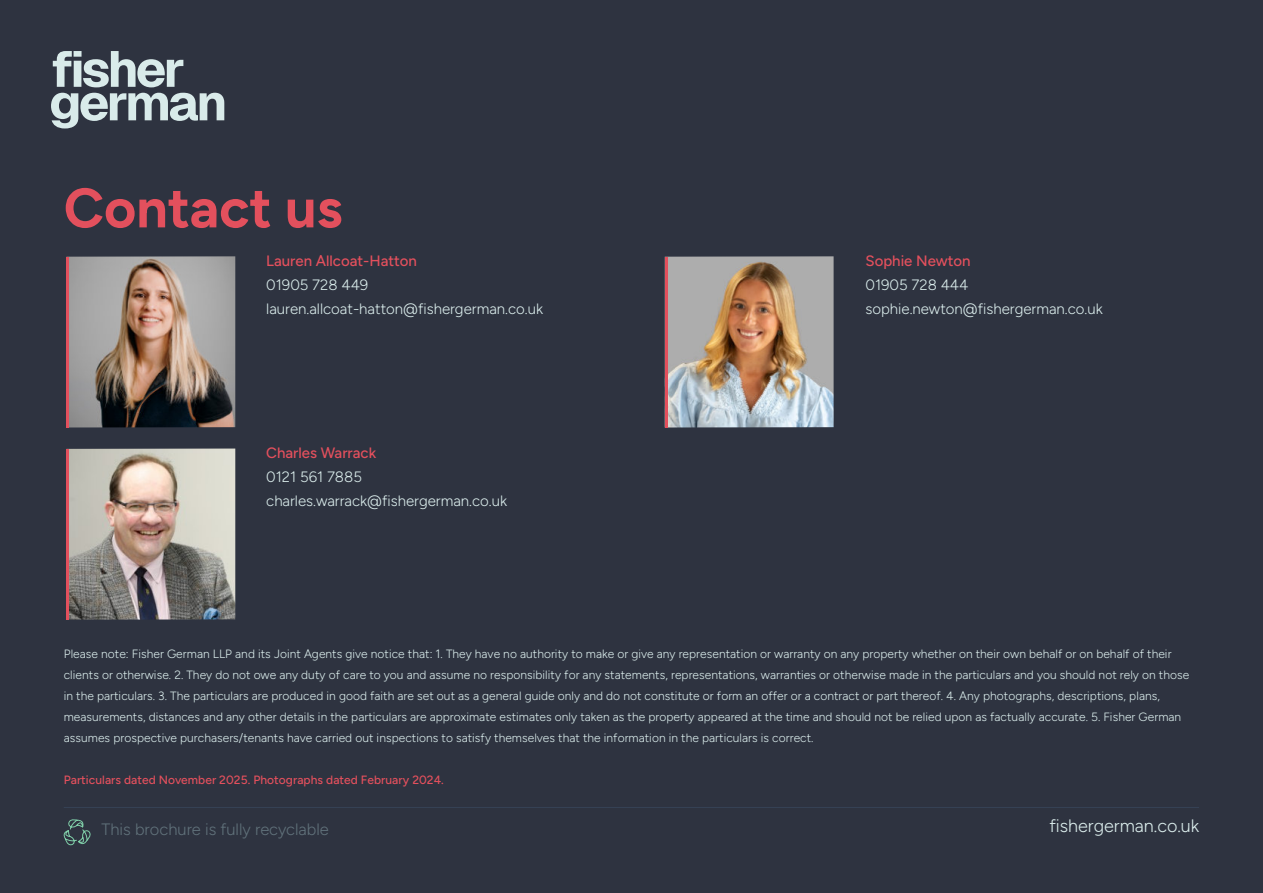
<style>
.page{position:relative;width:1263px;height:893px;background:#2e3340}
.page>*{position:absolute;margin:0;border:0;box-sizing:border-box;transform-origin:0 0}
.t1{font:700 55.5px "Figtree";color:#e3505d}
.t2{font:300 18px "Figtree";color:#d9ebea}
.t3{font:300 16.5px "Figtree";color:#60717a}
.t4{font:300 15px/24px "Figtree";color:#d9ebea}
.t5{font:500 15px "Figtree";color:#e3505d}
.t6{font:300 12px/21px "Figtree";letter-spacing:.005em;color:#d9ebea}
.t7{font:500 12px "Figtree";letter-spacing:.005em;color:#e3505d}
</style>
<div class="page">
<img style="left:665px;top:256px;width:169px;height:171px">
<img style="left:66px;top:256px;width:169px;height:171px">
<img style="left:69px;top:449px;width:166px;height:171px">
<hr style="left:64px;top:807px;width:1135px;height:1px;background:#354154">
<hr style="left:665px;top:257px;width:2px;height:170px;background:#e3505d">
<hr style="left:66px;top:257px;width:3px;height:170px;background:#e3505d">
<hr style="left:66px;top:449px;width:3px;height:171px;background:#e3505d">
<svg style="left:63px;top:819px;width:28px;height:27px"></svg>
<svg style="left:53px;top:51px;width:130px;height:36px"></svg>
<svg style="left:51px;top:93px;width:173px;height:35px"></svg>
<h1 class="t1" style="left:64px;top:175px;width:280px">Contact us</h1>
<p class="t5" style="left:266px;top:252px;width:152px">Lauren Allcoat-Hatton</p>
<p class="t4" style="left:266px;top:273px;width:278px">01905 728 449 lauren.allcoat-hatton@fishergerman.co.uk</p>
<p class="t5" style="left:266px;top:444px;width:111px">Charles Warrack</p>
<p class="t4" style="left:266px;top:465px;width:242px">0121 561 7885 charles.warrack@fishergerman.co.uk</p>
<p class="t5" style="left:865px;top:252px;width:107px">Sophie Newton</p>
<p class="t4" style="left:865px;top:273px;width:239px">01905 728 444 sophie.newton@fishergerman.co.uk</p>
<p class="t6" style="left:64px;top:643px;width:1127px">Please note: Fisher German LLP and its Joint Agents give notice that: 1. They have no authority to make or give any representation or warranty on any property whether on their own behalf or on behalf of their clients or otherwise. 2. They do not owe any duty of care to you and assume no responsibility for any statements, representations, warranties or otherwise made in the particulars and you should not rely on those in the particulars. 3. The particulars are produced in good faith are set out as a general guide only and do not constitute or form an offer or a contract or part thereof. 4. Any photographs, descriptions, plans, measurements, distances and any other details in the particulars are approximate estimates only taken as the property appeared at the time and should not be relied upon as factually accurate. 5. Fisher German assumes prospective purchasers/tenants have carried out inspections to satisfy themselves that the information in the particulars is correct.</p>
<p class="t7" style="left:64px;top:772px;width:382px">Particulars dated November 2025. Photographs dated February 2024.</p>
<h3 class="t3" style="left:102px;top:819px;width:229px">This brochure is fully recyclable</h3>
<h2 class="t2" style="left:1049px;top:815px;width:151px">fishergerman.co.uk</h2>
</div>
